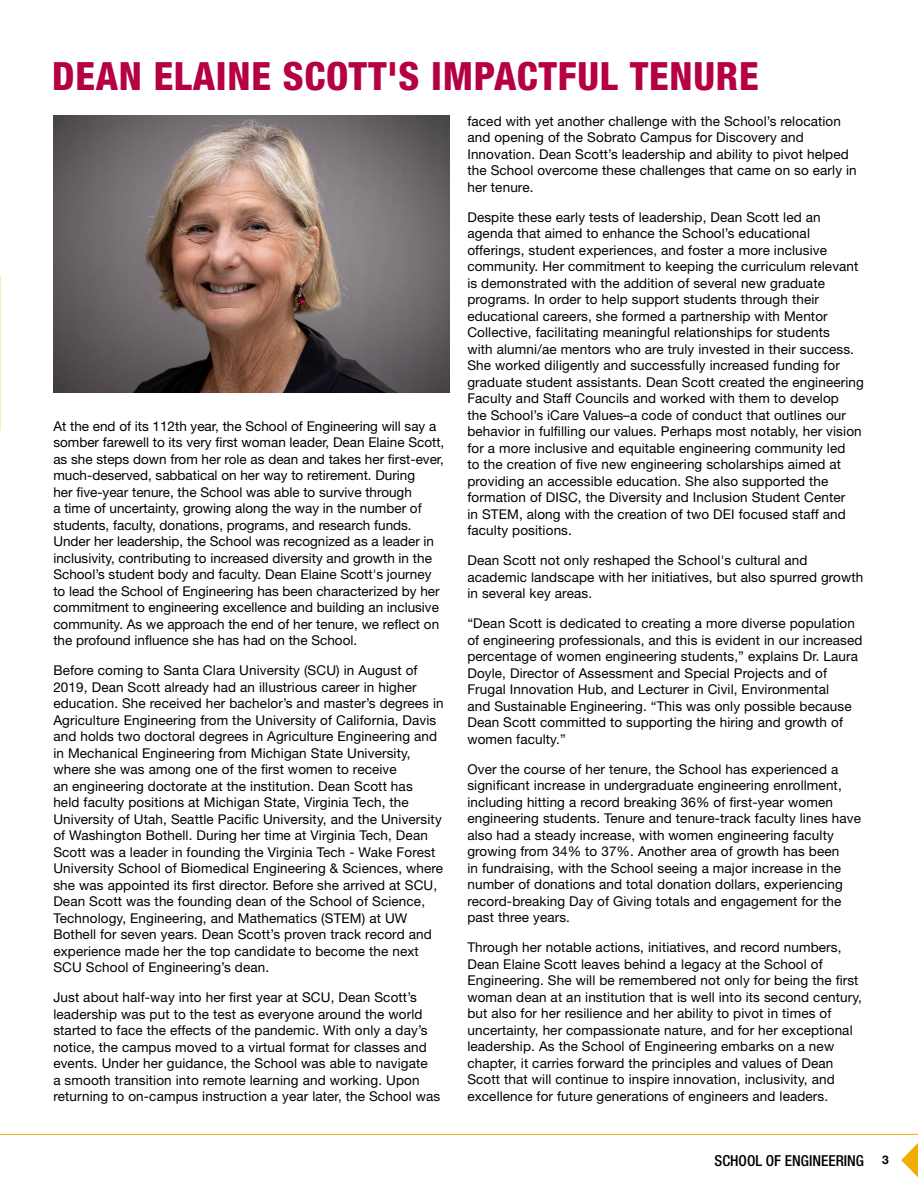
<style>
.page{position:relative;width:918px;height:1188px;background:#fff}
.page>*{position:absolute;margin:0;border:0;box-sizing:border-box;transform-origin:0 0}
.t1{font:800 condensed 39px "Helvetica Neue LT Pro";letter-spacing:.02em;color:#b50043}
.t2{font:500 condensed 15.15px "Helvetica Neue LT Std";color:#000}
.t3{font:13.5px/16.5px "Helvetica Neue LT Std";letter-spacing:.01em;color:#000}
.s1{font-weight:700;font-stretch:normal;font-size:12px}
</style>
<div class="page">
<hr style="left:0;top:1134px;width:918px;height:1px;background:#f0ad00">
<svg style="left:901px;top:1143px;width:17px;height:34px"></svg>
<img style="left:53px;top:116px;width:397px;height:276px">
<h1 class="t1" style="left:52px;top:52px;width:708px">DEAN ELAINE SCOTT'S IMPACTFUL TENURE</h1>
<p class="t3" style="left:467px;top:113px;width:391px">faced with yet another challenge with the School’s relocation and opening of the Sobrato Campus for Discovery and Innovation. Dean Scott’s leadership and ability to pivot helped the School overcome these challenges that came on so early in her tenure.</p>
<p class="t3" style="left:467px;top:209px;width:398px">Despite these early tests of leadership, Dean Scott led an agenda that aimed to enhance the School’s educational offerings, student experiences, and foster a more inclusive community. Her commitment to keeping the curriculum relevant is demonstrated with the addition of several new graduate programs. In order to help support students through their educational careers, she formed a partnership with Mentor Collective, facilitating meaningful relationships for students<br>with alumni/ae mentors who are truly invested in their success.<br>She worked diligently and successfully increased funding for graduate student assistants. Dean Scott created the engineering Faculty and Staff Councils and worked with them to develop<br>the School’s iCare Values–a code of conduct that outlines our behavior in fulfilling our values. Perhaps most notably, her vision for a more inclusive and equitable engineering community led<br>to the creation of five new engineering scholarships aimed at providing an accessible education. She also supported the formation of DISC, the Diversity and Inclusion Student Center<br>in STEM, along with the creation of two DEI focused staff and faculty positions.</p>
<p class="t3" style="left:467px;top:552px;width:398px">Dean Scott not only reshaped the School's cultural and academic landscape with her initiatives, but also spurred growth in several key areas.</p>
<p class="t3" style="left:467px;top:615px;width:397px">“Dean Scott is dedicated to creating a more diverse population of engineering professionals, and this is evident in our increased percentage of women engineering students,” explains Dr. Laura Doyle, Director of Assessment and Special Projects and of Frugal Innovation Hub, and Lecturer in Civil, Environmental<br>and Sustainable Engineering. “This was only possible because Dean Scott committed to supporting the hiring and growth of women faculty.”</p>
<p class="t3" style="left:467px;top:761px;width:395px">Over the course of her tenure, the School has experienced a significant increase in undergraduate engineering enrollment, including hitting a record breaking 36% of first-year women engineering students. Tenure and tenure-track faculty lines have also had a steady increase, with women engineering faculty growing from 34% to 37%. Another area of growth has been<br>in fundraising, with the School seeing a major increase in the number of donations and total donation dollars, experiencing record-breaking Day of Giving totals and engagement for the past three years.</p>
<p class="t3" style="left:467px;top:939px;width:396px">Through her notable actions, initiatives, and record numbers, Dean Elaine Scott leaves behind a legacy at the School of Engineering. She will be remembered not only for being the first woman dean at an institution that is well into its second century, but also for her resilience and her ability to pivot in times of uncertainty, her compassionate nature, and for her exceptional leadership. As the School of Engineering embarks on a new chapter, it carries forward the principles and values of Dean Scott that will continue to inspire innovation, inclusivity, and excellence for future generations of engineers and leaders.</p>
<p class="t3" style="left:53px;top:417px;width:393px">At the end of its 112th year, the School of Engineering will say a somber farewell to its very first woman leader, Dean Elaine Scott, as she steps down from her role as dean and takes her first-ever, much-deserved, sabbatical on her way to retirement. During<br>her five-year tenure, the School was able to survive through<br>a time of uncertainty, growing along the way in the number of students, faculty, donations, programs, and research funds.<br>Under her leadership, the School was recognized as a leader in inclusivity, contributing to increased diversity and growth in the School’s student body and faculty. Dean Elaine Scott's journey to lead the School of Engineering has been characterized by her commitment to engineering excellence and building an inclusive community. As we approach the end of her tenure, we reflect on the profound influence she has had on the School.</p>
<p class="t3" style="left:53px;top:662px;width:392px">Before coming to Santa Clara University (SCU) in August of 2019, Dean Scott already had an illustrious career in higher education. She received her bachelor’s and master’s degrees in Agriculture Engineering from the University of California, Davis and holds two doctoral degrees in Agriculture Engineering and in Mechanical Engineering from Michigan State University, where she was among one of the first women to receive<br>an engineering doctorate at the institution. Dean Scott has<br>held faculty positions at Michigan State, Virginia Tech, the University of Utah, Seattle Pacific University, and the University of Washington Bothell. During her time at Virginia Tech, Dean Scott was a leader in founding the Virginia Tech - Wake Forest University School of Biomedical Engineering &amp; Sciences, where she was appointed its first director. Before she arrived at SCU, Dean Scott was the founding dean of the School of Science, Technology, Engineering, and Mathematics (STEM) at UW Bothell for seven years. Dean Scott’s proven track record and experience made her the top candidate to become the next SCU School of Engineering’s dean.</p>
<p class="t3" style="left:53px;top:989px;width:388px">Just about half-way into her first year at SCU, Dean Scott’s leadership was put to the test as everyone around the world started to face the effects of the pandemic. With only a day’s notice, the campus moved to a virtual format for classes and events. Under her guidance, the School was able to navigate<br>a smooth transition into remote learning and working. Upon returning to on-campus instruction a year later, the School was</p>
<p class="t2" style="left:714px;top:1151px;width:176px">SCHOOL OF ENGINEERING <span class="s1">3</span></p>
</div>
